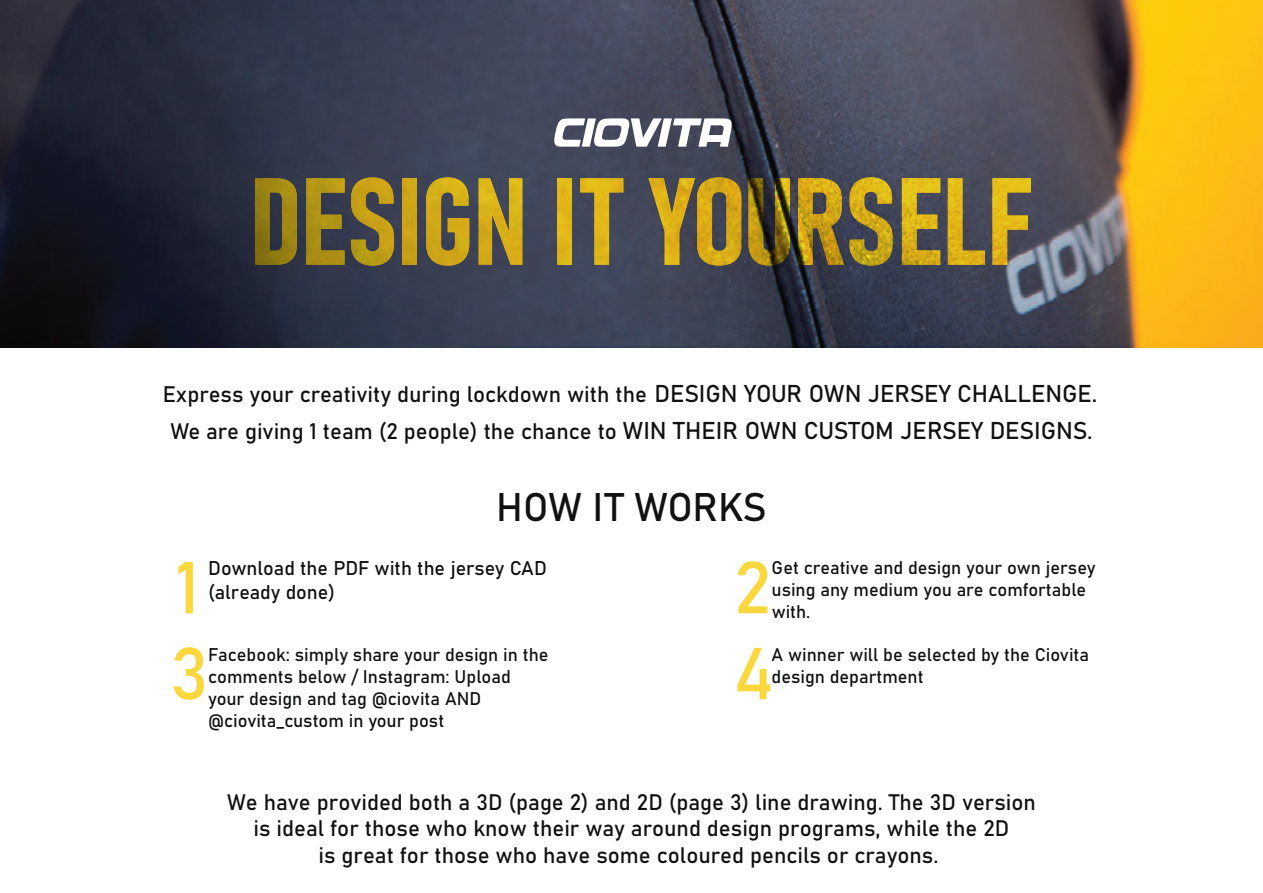
<style>
.page{position:relative;width:1263px;height:893px;background:#fff}
.page>*{position:absolute;margin:0;border:0;box-sizing:border-box;transform-origin:0 0}
.t1{font:72.45px "Bahnschrift 400 100";color:#fbd73e}
.t2{font:39.45px "Bahnschrift 400 100";color:#101211}
.t3{font:22.2px/26.5px "Bahnschrift 400 100";color:#101211;text-align:center}
.t4{font:19.65px/23.5px "Bahnschrift 400 100";color:#101211}
.t5{font:18.15px/21.8px "Bahnschrift 400 100";color:#101211}
.s1{font-size:24px}
</style>
<div class="page">
<img style="left:0;top:0;width:1263px;height:347px">
<svg style="left:553px;top:118px;width:180px;height:29px"></svg>
<svg style="left:255px;top:178px;width:42px;height:87px;background:#7e6d1d"></svg>
<svg style="left:306px;top:178px;width:39px;height:87px;background:#877526"></svg>
<svg style="left:351px;top:177px;width:43px;height:89px;background:#8f7a2b"></svg>
<div style="left:402px;top:178px;width:15px;height:87px;background:#caa317"></div>
<svg style="left:426px;top:177px;width:43px;height:89px;background:#a48b2a"></svg>
<svg style="left:479px;top:178px;width:43px;height:87px;background:#b19428"></svg>
<div style="left:557px;top:178px;width:15px;height:87px;background:#e1b619"></div>
<svg style="left:580px;top:178px;width:43px;height:87px;background:#8a7a3c"></svg>
<svg style="left:648px;top:177px;width:93px;height:89px;background:#987f31"></svg>
<svg style="left:748px;top:178px;width:42px;height:88px;background:#6e5c19"></svg>
<svg style="left:798px;top:177px;width:94px;height:89px;background:#98802b"></svg>
<svg style="left:902px;top:178px;width:38px;height:87px;background:#ac932c"></svg>
<svg style="left:948px;top:178px;width:37px;height:87px;background:#927e38"></svg>
<svg style="left:992px;top:178px;width:39px;height:87px;background:#a89039"></svg>
<p class="t3" style="left:163px;top:375px;width:936px;line-height:36.9px">Express your creativity during lockdown with the <span class="s1">DESIGN YOUR OWN JERSEY CHALLENGE.<br></span>We are giving 1 team (2 people) the chance to <span class="s1">WIN THEIR OWN CUSTOM JERSEY DESIGNS.</span></p>
<h1 class="t1" style="left:175px;top:542px;width:26px">1</h1>
<h2 class="t2" style="left:496px;top:482px;width:272px">HOW IT WORKS</h2>
<p class="t4" style="left:208px;top:556px;width:340px">Download the PDF with the jersey CAD (already done)</p>
<h1 class="t1" style="left:734px;top:542px;width:39px">2</h1>
<p class="t5" style="left:772px;top:557px;width:325px">Get creative and design your own jersey using any medium you are comfortable with.</p>
<h1 class="t1" style="left:171px;top:628px;width:40px">3</h1>
<p class="t5" style="left:208px;top:644px;width:342px">Facebook: simply share your design in the comments below / Instagram: Upload your design and tag @ciovita AND @ciovita_custom in your post</p>
<h1 class="t1" style="left:733px;top:628px;width:43px">4</h1>
<p class="t5" style="left:772px;top:644px;width:319px">A winner will be selected by the Ciovita design department</p>
<p class="t3" style="left:227px;top:789px;width:810px">We have provided both a 3D (page 2) and 2D (page 3) line drawing. The 3D version is ideal for those who know their way around design programs, while the 2D<br>is great for those who have some coloured pencils or crayons.</p>
</div>
